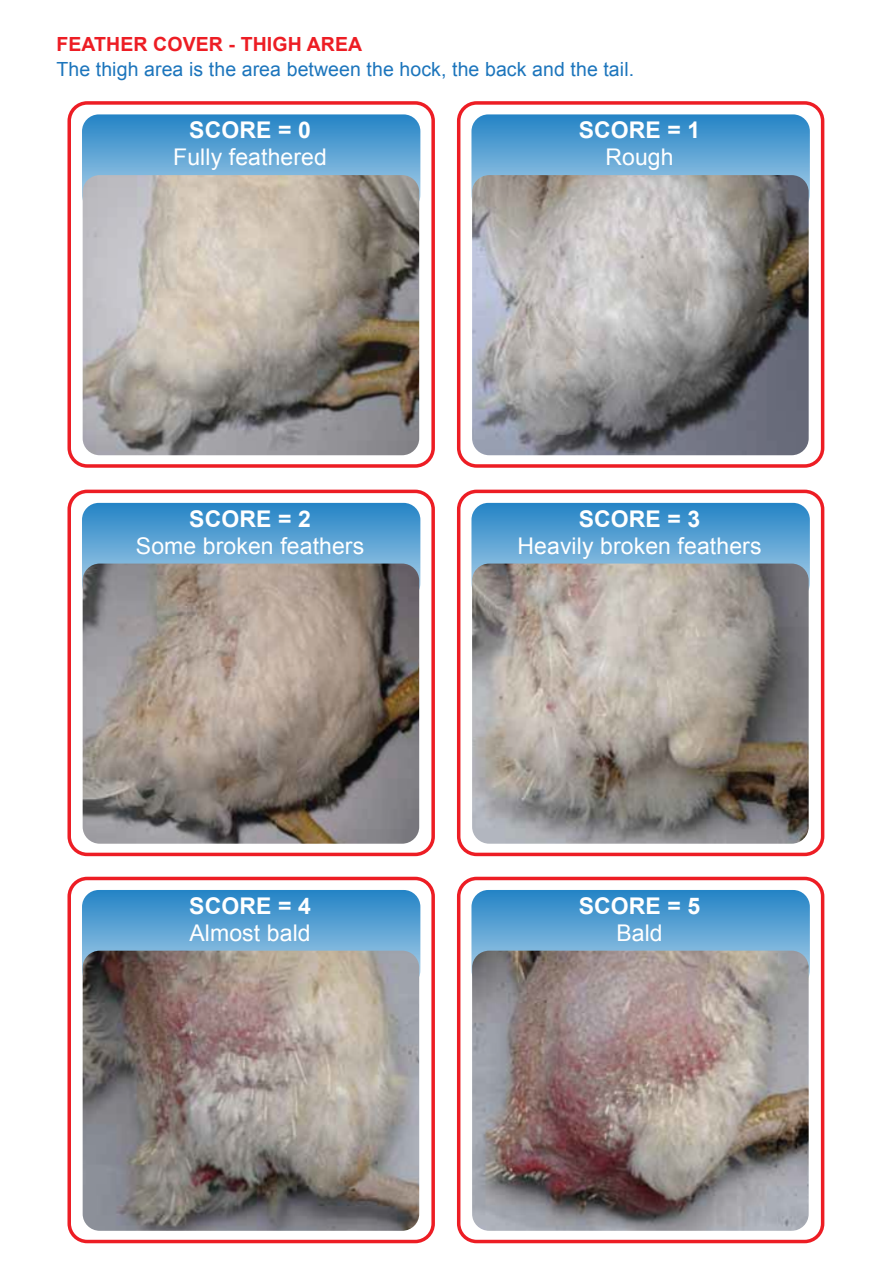
<style>
.page{position:relative;width:893px;height:1263px;background:#fff}
.page>*{position:absolute;margin:0;border:0;box-sizing:border-box;transform-origin:0 0}
.t1{font:22.95px "Arial";letter-spacing:.005em;color:#fff}
.t2{font:700 22.95px "Arial";letter-spacing:.005em;color:#fff}
.t3{font:19.5px "Arial";letter-spacing:.005em;color:#1c75bc}
.t4{font:700 19.5px "Arial";letter-spacing:.005em;color:#ed1d24}
</style>
<div class="page">
<svg style="left:82px;top:114px;width:338px;height:98px;background:#549fd2"></svg>
<div style="left:67px;top:101px;width:368px;height:367px;border:4px solid #ed1d24;border-radius:18px"></div>
<img style="left:83px;top:175px;width:336px;height:280px">
<svg style="left:471px;top:114px;width:339px;height:86px;background:#549fd2"></svg>
<div style="left:457px;top:101px;width:367px;height:367px;border:4px solid #ed1d24;border-radius:18px"></div>
<img style="left:472px;top:175px;width:337px;height:280px">
<svg style="left:82px;top:503px;width:338px;height:97px;background:#539ed1"></svg>
<div style="left:67px;top:490px;width:368px;height:366px;border:4px solid #ed1d24;border-radius:18px"></div>
<img style="left:83px;top:563px;width:336px;height:281px">
<svg style="left:471px;top:503px;width:339px;height:86px;background:#539ed2"></svg>
<div style="left:457px;top:490px;width:367px;height:366px;border:4px solid #ed1d24;border-radius:18px"></div>
<img style="left:472px;top:563px;width:337px;height:281px">
<svg style="left:82px;top:890px;width:338px;height:97px;background:#539ed1"></svg>
<div style="left:67px;top:877px;width:368px;height:366px;border:4px solid #ed1d24;border-radius:18px"></div>
<img style="left:83px;top:951px;width:336px;height:280px">
<svg style="left:471px;top:890px;width:339px;height:86px;background:#549ed1"></svg>
<div style="left:457px;top:877px;width:367px;height:366px;border:4px solid #ed1d24;border-radius:18px"></div>
<img style="left:472px;top:951px;width:337px;height:280px">
<p class="t4" style="left:56px;top:31px;width:307px">FEATHER COVER - THIGH AREA</p>
<p class="t3" style="left:56px;top:56px;width:579px">The thigh area is the area between the hock, the back and the tail.</p>
<p class="t2" style="left:189px;top:115px;width:123px">SCORE = 0</p>
<p class="t1" style="left:173px;top:142px;width:155px">Fully feathered</p>
<p class="t2" style="left:189px;top:504px;width:123px">SCORE = 2</p>
<p class="t1" style="left:136px;top:531px;width:230px">Some broken feathers</p>
<p class="t2" style="left:189px;top:891px;width:123px">SCORE = 4</p>
<p class="t1" style="left:189px;top:918px;width:123px">Almost bald</p>
<p class="t2" style="left:579px;top:115px;width:123px">SCORE = 1</p>
<p class="t1" style="left:605px;top:142px;width:70px">Rough</p>
<p class="t2" style="left:579px;top:504px;width:123px">SCORE = 3</p>
<p class="t1" style="left:518px;top:531px;width:245px">Heavily broken feathers</p>
<p class="t2" style="left:579px;top:891px;width:123px">SCORE = 5</p>
<p class="t1" style="left:616px;top:918px;width:48px">Bald</p>
</div>
